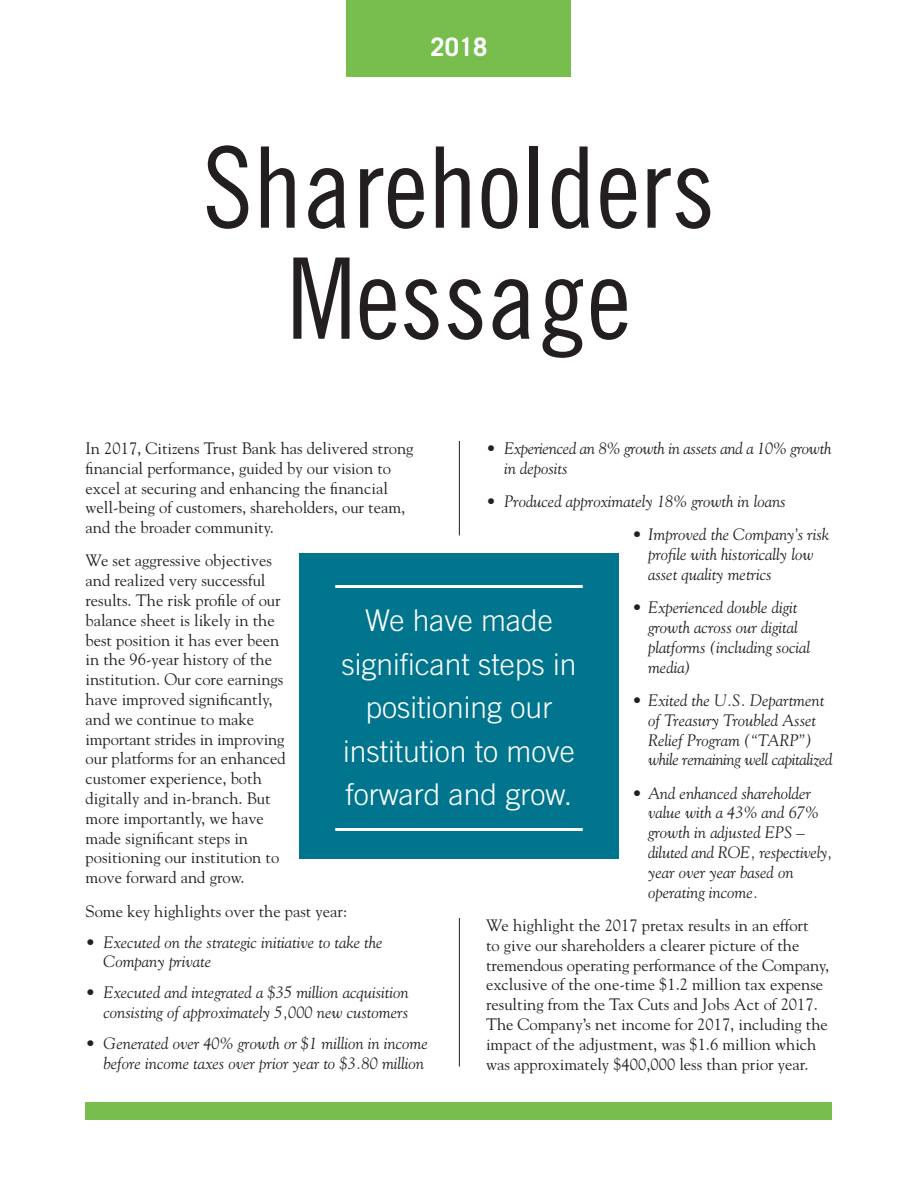
<style>
.page{position:relative;width:918px;height:1188px;background:#fff}
.page>*{position:absolute;margin:0;border:0;box-sizing:border-box;transform-origin:0 0}
.t1{font:112.5px/111px "Trade Gothic Cond Eighteen";color:#231f20;text-align:center}
.t2{font:300 30px/43.5px "Trade Gothic";color:#fff;text-align:center}
.t3{font:700 25.5px "Trade Gothic";color:#fff}
.t4{font:16.5px/19.8px "Goudy";color:#231f20}
.t5{font:italic 16.5px/19.8px "Goudy";color:#231f20}
</style>
<div class="page">
<div style="left:346px;top:0;width:225px;height:76px;background:#77be4e"></div>
<hr style="left:459px;top:441px;width:1px;height:95px;background:#231f20">
<hr style="left:459px;top:918px;width:1px;height:148px;background:#231f20">
<div style="left:86px;top:1102px;width:746px;height:18px;background:#77be4e"></div>
<div style="left:299px;top:554px;width:320px;height:306px;background:#00758d"></div>
<hr style="left:335px;top:585px;width:248px;height:3px;background:#fff">
<hr style="left:335px;top:828px;width:248px;height:3px;background:#fff">
<h3 class="t3" style="left:431px;top:31px;width:58px">2018</h3>
<h1 class="t1" style="left:203px;top:131px;width:514px">Shareholders<br>Message</h1>
<p class="t5" style="left:504px;top:438px;width:329px;text-indent:-18px">• Experienced an 8% growth in assets and a 10% growth in deposits</p>
<p class="t5" style="left:486px;top:491px;width:301px">• Produced approximately 18% growth in loans</p>
<p class="t5" style="left:648px;top:524px;width:183px;text-indent:-16px">• Improved the Company’s risk profile with historically low asset quality metrics</p>
<p class="t5" style="left:648px;top:597px;width:164px;text-indent:-16px">• Experienced double digit growth across our digital platforms (including social media)</p>
<p class="t5" style="left:648px;top:690px;width:186px;text-indent:-16px">• Exited the U.S. Department of Treasury Troubled Asset<br>Relief Program (“TARP”) while remaining well capitalized</p>
<p class="t5" style="left:648px;top:783px;width:186px;text-indent:-16px">• And enhanced shareholder value with a 43% and 67% growth in adjusted EPS – diluted and ROE, respectively, year over year based on operating income.</p>
<p class="t4" style="left:486px;top:915px;width:345px">We highlight the 2017 pretax results in an effort<br>to give our shareholders a clearer picture of the tremendous operating performance of the Company, exclusive of the one-time $1.2 million tax expense resulting from the Tax Cuts and Jobs Act of 2017.<br>The Company’s net income for 2017, including the impact of the adjustment, was $1.6 million which was approximately $400,000 less than prior year.</p>
<p class="t4" style="left:86px;top:438px;width:330px">In 2017, Citizens Trust Bank has delivered strong financial performance, guided by our vision to excel at securing and enhancing the financial well-being of customers, shareholders, our team, and the broader community.</p>
<p class="t4" style="left:86px;top:550px;width:202px">We set aggressive objectives and realized very successful results. The risk profile of our balance sheet is likely in the best position it has ever been in the 96-year history of the institution. Our core earnings have improved significantly, and we continue to make important strides in improving our platforms for an enhanced customer experience, both digitally and in-branch. But more importantly, we have made significant steps in positioning our institution to move forward and grow.</p>
<p class="t4" style="left:86px;top:900px;width:263px">Some key highlights over the past year:</p>
<p class="t5" style="left:104px;top:932px;width:281px;text-indent:-18px">• Executed on the strategic initiative to take the<br>Company private</p>
<p class="t5" style="left:86px;top:983px;width:325px;text-align:right">• Executed and integrated a $35 million acquisition consisting of approximately 5,000 new customers</p>
<p class="t5" style="left:86px;top:1033px;width:344px;text-align:right">• Generated over 40% growth or $1 million in income before income taxes over prior year to $3.80 million</p>
<h2 class="t2" style="left:341px;top:599px;width:237px">We have made significant steps in positioning our institution to move forward and grow.</h2>
</div>
